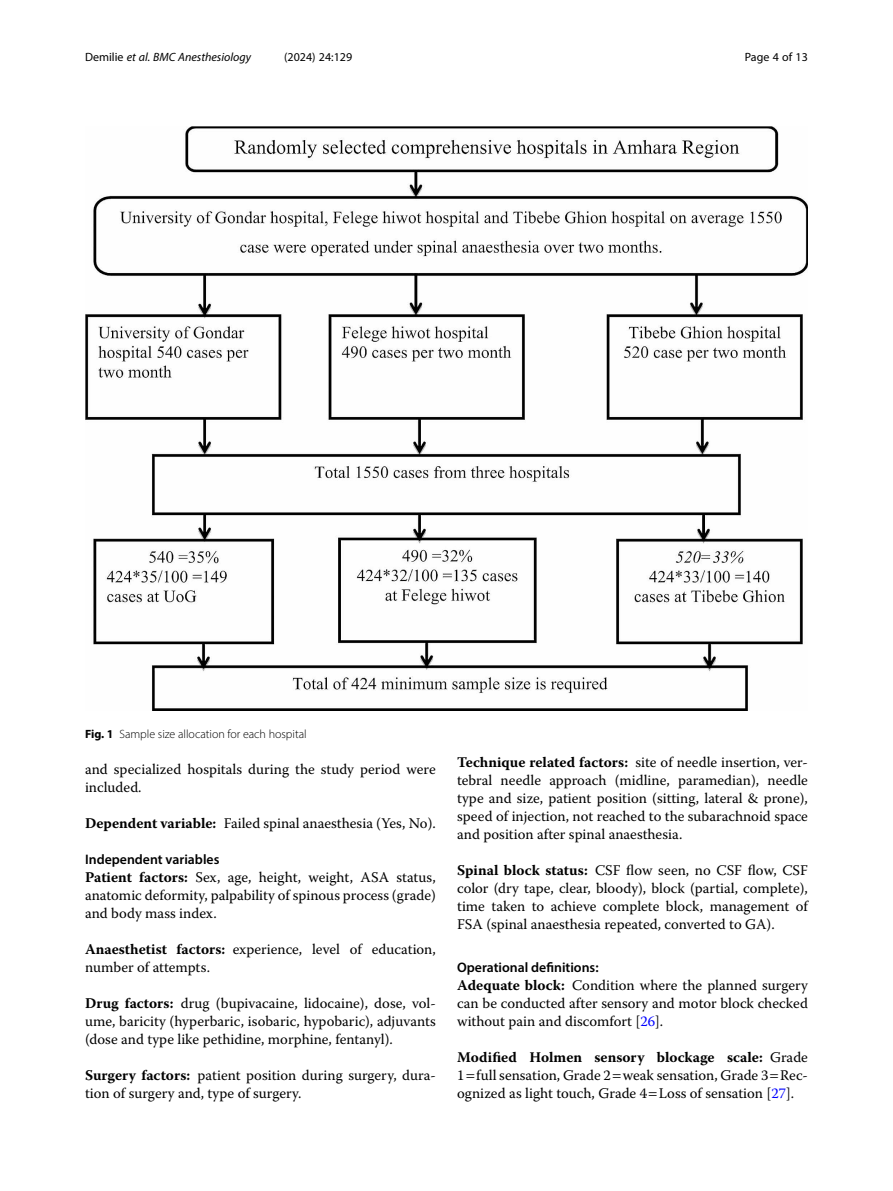
<style>
.page{position:relative;width:893px;height:1191px;background:#fff}
.page>*{position:absolute;margin:0;border:0;box-sizing:border-box;transform-origin:0 0}
.Formalpara_RuninHead{font:14.7px/18px "Warnock Pro";color:#000;text-align:justify}
.Body_Text{font:14.7px/18px "Warnock Pro";color:#000}
.Head_2{font:600 13.8px "Myriad Pro";color:#000}
.Figure_Caption{font:300 12px "Myriad Pro";color:#000}
.t1{font:italic 12px "Myriad Pro";color:#000}
.t2{font:12px "Myriad Pro";color:#000}
.s1{font-style:normal}
.s2{font-weight:700}
.s3{color:#00f}
</style>
<div class="page">
<img style="left:85px;top:126px;width:723px;height:585px">
<p class="t1" style="left:85px;top:50px;width:168px"><span class="s1">Demilie</span> et al. BMC Anesthesiology</p>
<p class="t2" style="left:284px;top:50px;width:70px">(2024) 24:129</p>
<p class="t2" style="left:745px;top:50px;width:65px">Page 4 of 13</p>
<p class="Figure_Caption" style="left:85px;top:726px;width:223px"><span class="s2">Fig. 1</span> Sample size allocation for each hospital</p>
<p class="Body_Text" style="left:85px;top:760px;width:352px">and specialized hospitals during the study period were included.</p>
<p class="Formalpara_RuninHead" style="left:85px;top:814px;width:352px"><span class="s2">Dependent variable:</span> Failed spinal anaesthesia (Yes, No).</p>
<p class="Head_2" style="left:85px;top:851px;width:136px">Independent variables</p>
<p class="Formalpara_RuninHead" style="left:85px;top:868px;width:352px"><span class="s2">Patient factors:</span> Sex, age, height, weight, ASA status, anatomic deformity, palpability of spinous process (grade) and body mass index.</p>
<p class="Formalpara_RuninHead" style="left:85px;top:940px;width:352px"><span class="s2">Anaesthetist factors:</span> experience, level of education, number of attempts.</p>
<p class="Formalpara_RuninHead" style="left:85px;top:994px;width:352px"><span class="s2">Drug factors:</span> drug (bupivacaine, lidocaine), dose, vol&shy;ume, baricity (hyperbaric, isobaric, hypobaric), adjuvants (dose and type like pethidine, morphine, fentanyl).</p>
<p class="Formalpara_RuninHead" style="left:85px;top:1066px;width:352px"><span class="s2">Surgery factors:</span> patient position during surgery, dura&shy;tion of surgery and, type of surgery.</p>
<p class="Formalpara_RuninHead" style="left:457px;top:752px;width:352px"><span class="s2">Technique related factors:</span> site of needle insertion, ver&shy;tebral needle approach (midline, paramedian), needle type and size, patient position (sitting, lateral &amp; prone), speed of injection, not reached to the subarachnoid space and position after spinal anaesthesia.</p>
<p class="Formalpara_RuninHead" style="left:457px;top:860px;width:352px"><span class="s2">Spinal block status:</span> CSF flow seen, no CSF flow, CSF color (dry tape, clear, bloody), block (partial, complete), time taken to achieve complete block, management of FSA (spinal anaesthesia repeated, converted to GA).</p>
<p class="Head_2" style="left:457px;top:959px;width:143px">Operational definitions:</p>
<p class="Formalpara_RuninHead" style="left:457px;top:976px;width:352px"><span class="s2">Adequate block:</span> Condition where the planned surgery can be conducted after sensory and motor block checked without pain and discomfort [<span class="s3">26</span>].</p>
<p class="Formalpara_RuninHead" style="left:457px;top:1048px;width:352px"><span class="s2">Modified Holmen sensory blockage scale:</span> Grade 1 full sensation, Grade 2 weak sensation, Grade 3 Rec&shy;ognized as light touch, Grade 4 Loss of sensation [<span class="s3">27</span>].</p>
</div>
